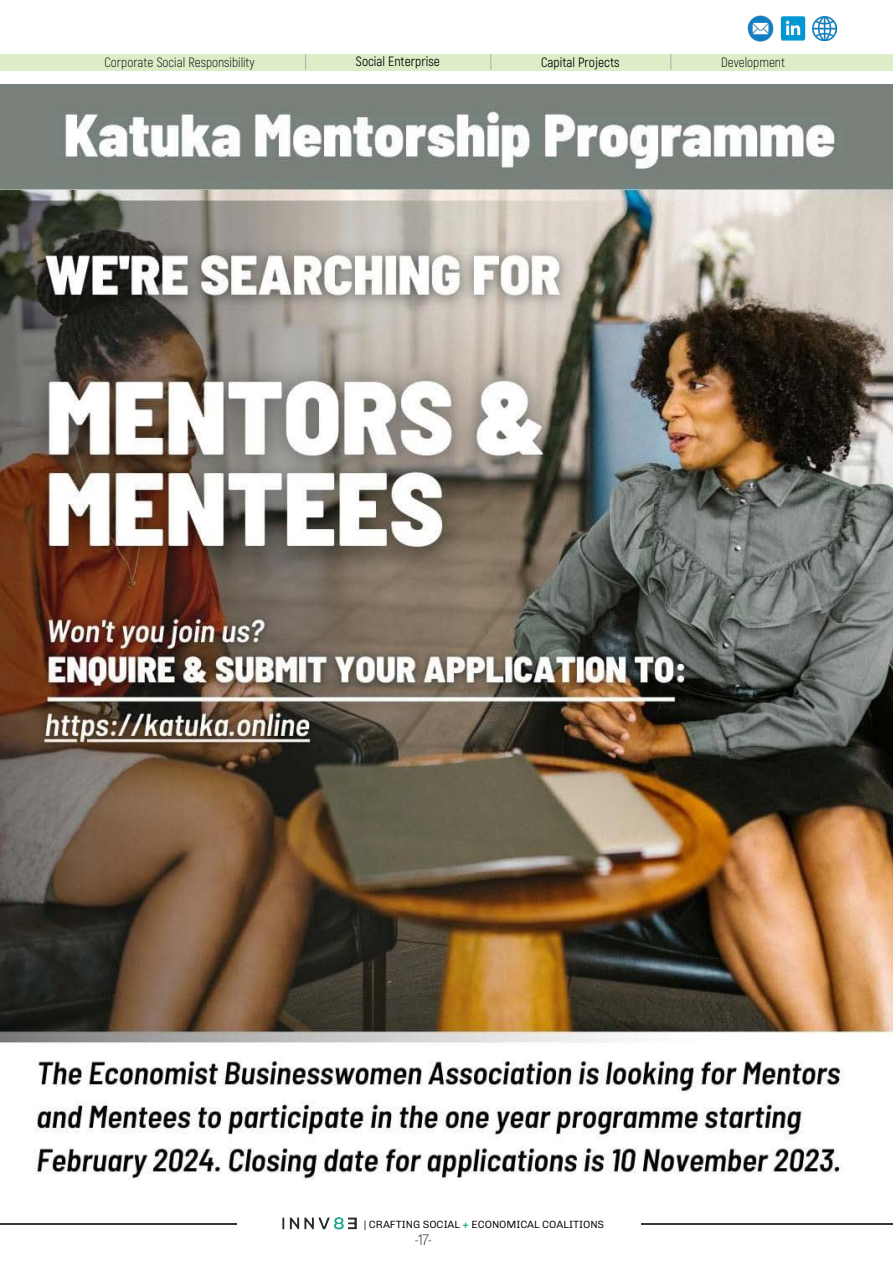
<style>
.page{position:relative;width:893px;height:1263px;background:#fff}
.page>*{position:absolute;margin:0;border:0;box-sizing:border-box;transform-origin:0 0}
.t1{font:100 condensed 15px "Helvetica Neue LT Pro";color:#000}
.t2{font:300 13.5px "Akrobat";color:#000}
.t3{font:13.5px "Akrobat";color:#000}
.t4{font:300 10.5px "Chivo";letter-spacing:-.005em;color:#000}
.s1{font-weight:700;color:#17ad91}
</style>
<div class="page">
<svg style="left:0;top:1223px;width:236px;height:2px"></svg>
<svg style="left:641px;top:1223px;width:252px;height:2px"></svg>
<img style="left:282px;top:1217px;width:74px;height:13px">
<img style="left:780px;top:16px;width:26px;height:25px">
<img style="left:813px;top:17px;width:23px;height:23px">
<img style="left:748px;top:16px;width:25px;height:25px">
<div style="left:0;top:54px;width:893px;height:17px;background:#ddedc8"></div>
<svg style="left:305px;top:54px;width:1px;height:16px"></svg>
<svg style="left:490px;top:54px;width:1px;height:16px"></svg>
<svg style="left:670px;top:54px;width:1px;height:16px"></svg>
<img style="left:0;top:84px;width:893px;height:1097px">
<p class="t2" style="left:104px;top:54px;width:152px">Corporate Social Responsibility</p>
<p class="t3" style="left:356px;top:54px;width:86px">Social Enterprise</p>
<p class="t3" style="left:541px;top:55px;width:80px">Capital Projects</p>
<p class="t2" style="left:721px;top:54px;width:65px">Development</p>
<p class="t4" style="left:364px;top:1216px;width:242px">| CRAFTING SOCIAL <span class="s1">+</span> ECONOMICAL COALITIONS</p>
<p class="t1" style="left:414px;top:1231px;width:19px">-17-</p>
</div>
